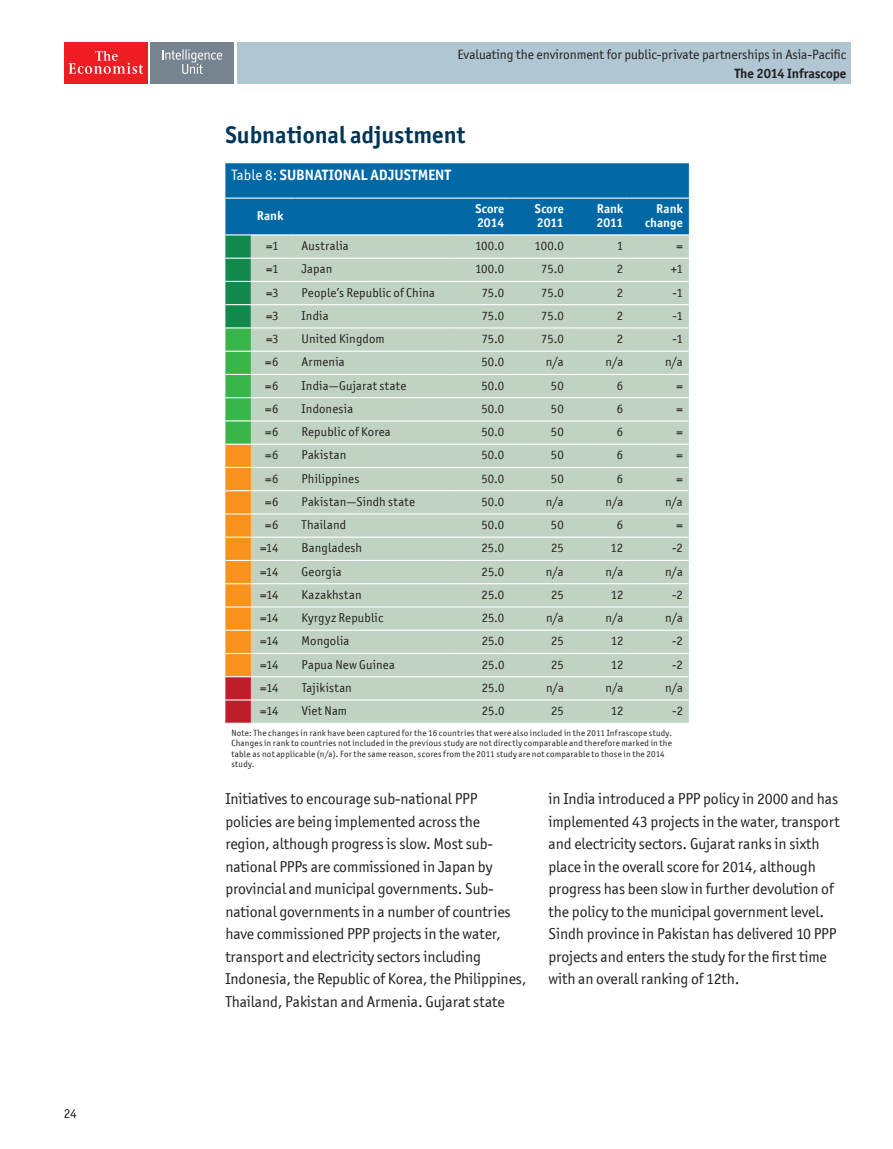
<style>
.page{position:relative;width:893px;height:1149px;background:#fff}
.page>*{position:absolute;margin:0;border:0;box-sizing:border-box;transform-origin:0 0}
.t1{font:700 24px "Officina San ITC";color:#003555}
.t2{font:15.75px/22.5px "Officina San ITC";letter-spacing:-.005em;color:#231f20}
.t3{font:700 15px "Officina San ITC";color:#fff}
.t4{font:13.5px "Officina San ITC";letter-spacing:-.005em;color:#231f20}
.t5{font:700 13.5px "Officina San ITC";letter-spacing:-.005em;color:#231f20}
.t6{font:12.75px "Officina San ITC";letter-spacing:.01em;color:#231f20}
.t7{font:700 12.75px/13.5px "Officina San ITC";letter-spacing:.005em;color:#fff}
.t8{font:9px/10.5px "Officina San ITC";letter-spacing:.025em;color:#231f20}
.s1{font-weight:400}
</style>
<div class="page">
<div style="left:237px;top:43px;width:613px;height:41px;background:#b0c6d2"></div>
<div style="left:64px;top:43px;width:83px;height:41px;background:#ee1d23"></div>
<svg style="left:68px;top:51px;width:75px;height:23px"></svg>
<div style="left:151px;top:43px;width:83px;height:41px;background:#76848f"></div>
<svg style="left:162px;top:49px;width:60px;height:25px"></svg>
<svg style="left:225px;top:162px;width:464px;height:561px;background:#aac5bb"></svg>
<hr style="left:251px;top:722px;width:45px;height:1px;background:#fff">
<hr style="left:296px;top:722px;width:155px;height:1px;background:#fff">
<hr style="left:451px;top:722px;width:59px;height:1px;background:#fff">
<hr style="left:510px;top:722px;width:60px;height:1px;background:#fff">
<hr style="left:570px;top:722px;width:59px;height:1px;background:#fff">
<hr style="left:629px;top:722px;width:60px;height:1px;background:#fff">
<p class="t4" style="left:64px;top:1105px;width:15px">24</p>
<p class="t4" style="left:457px;top:46px;width:390px">Evaluating the environment for public-private partnerships in Asia-Pacific</p>
<p class="t5" style="left:735px;top:65px;width:113px">The 2014 Infrascope</p>
<h1 class="t1" style="left:225px;top:120px;width:242px">Subnational adjustment</h1>
<p class="t3" style="left:231px;top:165px;width:221px"><span class="s1">Table 8:</span> SUBNATIONAL ADJUSTMENT</p>
<p class="t7" style="left:257px;top:209px;width:28px">Rank</p>
<p class="t7" style="left:475px;top:202px;width:30px">Score<br>2014</p>
<p class="t7" style="left:535px;top:202px;width:30px">Score<br>2011</p>
<p class="t7" style="left:596px;top:202px;width:28px">Rank<br>2011</p>
<p class="t7" style="left:645px;top:202px;width:39px;text-align:right">Rank change</p>
<p class="t6" style="left:266px;top:238px;width:14px">=1</p>
<p class="t6" style="left:302px;top:238px;width:49px">Australia</p>
<p class="t6" style="left:475px;top:238px;width:31px">100.0</p>
<p class="t6" style="left:535px;top:238px;width:31px">100.0</p>
<p class="t6" style="left:617px;top:238px;width:8px">1</p>
<p class="t6" style="left:676px;top:238px;width:8px">=</p>
<p class="t6" style="left:266px;top:262px;width:14px">=1</p>
<p class="t6" style="left:302px;top:262px;width:32px">Japan</p>
<p class="t6" style="left:475px;top:262px;width:31px">100.0</p>
<p class="t6" style="left:541px;top:262px;width:24px">75.0</p>
<p class="t6" style="left:617px;top:262px;width:8px">2</p>
<p class="t6" style="left:671px;top:262px;width:14px">+1</p>
<p class="t6" style="left:266px;top:285px;width:14px">=3</p>
<p class="t6" style="left:302px;top:285px;width:135px">People’s Republic of China</p>
<p class="t6" style="left:482px;top:285px;width:24px">75.0</p>
<p class="t6" style="left:541px;top:285px;width:24px">75.0</p>
<p class="t6" style="left:617px;top:285px;width:8px">2</p>
<p class="t6" style="left:673px;top:285px;width:12px">-1</p>
<p class="t6" style="left:266px;top:308px;width:14px">=3</p>
<p class="t6" style="left:302px;top:308px;width:29px">India</p>
<p class="t6" style="left:482px;top:308px;width:24px">75.0</p>
<p class="t6" style="left:541px;top:308px;width:24px">75.0</p>
<p class="t6" style="left:617px;top:308px;width:8px">2</p>
<p class="t6" style="left:673px;top:308px;width:12px">-1</p>
<p class="t6" style="left:266px;top:331px;width:14px">=3</p>
<p class="t6" style="left:302px;top:331px;width:85px">United Kingdom</p>
<p class="t6" style="left:482px;top:331px;width:24px">75.0</p>
<p class="t6" style="left:541px;top:331px;width:24px">75.0</p>
<p class="t6" style="left:617px;top:331px;width:8px">2</p>
<p class="t6" style="left:673px;top:331px;width:12px">-1</p>
<p class="t6" style="left:265px;top:354px;width:15px">=6</p>
<p class="t6" style="left:302px;top:354px;width:45px">Armenia</p>
<p class="t6" style="left:481px;top:354px;width:24px">50.0</p>
<p class="t6" style="left:546px;top:354px;width:19px">n/a</p>
<p class="t6" style="left:605px;top:354px;width:19px">n/a</p>
<p class="t6" style="left:665px;top:354px;width:19px">n/a</p>
<p class="t6" style="left:265px;top:378px;width:15px">=6</p>
<p class="t6" style="left:302px;top:378px;width:106px">India—Gujarat state</p>
<p class="t6" style="left:481px;top:378px;width:24px">50.0</p>
<p class="t6" style="left:551px;top:378px;width:14px">50</p>
<p class="t6" style="left:617px;top:378px;width:8px">6</p>
<p class="t6" style="left:676px;top:378px;width:8px">=</p>
<p class="t6" style="left:265px;top:401px;width:15px">=6</p>
<p class="t6" style="left:302px;top:401px;width:53px">Indonesia</p>
<p class="t6" style="left:481px;top:401px;width:24px">50.0</p>
<p class="t6" style="left:551px;top:401px;width:14px">50</p>
<p class="t6" style="left:617px;top:401px;width:8px">6</p>
<p class="t6" style="left:676px;top:401px;width:8px">=</p>
<p class="t6" style="left:265px;top:424px;width:15px">=6</p>
<p class="t6" style="left:302px;top:424px;width:91px">Republic of Korea</p>
<p class="t6" style="left:481px;top:424px;width:24px">50.0</p>
<p class="t6" style="left:551px;top:424px;width:14px">50</p>
<p class="t6" style="left:617px;top:424px;width:8px">6</p>
<p class="t6" style="left:676px;top:424px;width:8px">=</p>
<p class="t6" style="left:265px;top:447px;width:15px">=6</p>
<p class="t6" style="left:302px;top:447px;width:46px">Pakistan</p>
<p class="t6" style="left:481px;top:447px;width:24px">50.0</p>
<p class="t6" style="left:551px;top:447px;width:14px">50</p>
<p class="t6" style="left:617px;top:447px;width:8px">6</p>
<p class="t6" style="left:676px;top:447px;width:8px">=</p>
<p class="t6" style="left:265px;top:471px;width:15px">=6</p>
<p class="t6" style="left:302px;top:471px;width:59px">Philippines</p>
<p class="t6" style="left:481px;top:471px;width:24px">50.0</p>
<p class="t6" style="left:551px;top:471px;width:14px">50</p>
<p class="t6" style="left:617px;top:471px;width:8px">6</p>
<p class="t6" style="left:676px;top:471px;width:8px">=</p>
<p class="t6" style="left:265px;top:494px;width:15px">=6</p>
<p class="t6" style="left:302px;top:494px;width:115px">Pakistan—Sindh state</p>
<p class="t6" style="left:481px;top:494px;width:24px">50.0</p>
<p class="t6" style="left:546px;top:494px;width:19px">n/a</p>
<p class="t6" style="left:605px;top:494px;width:19px">n/a</p>
<p class="t6" style="left:665px;top:494px;width:19px">n/a</p>
<p class="t6" style="left:265px;top:517px;width:15px">=6</p>
<p class="t6" style="left:302px;top:517px;width:46px">Thailand</p>
<p class="t6" style="left:481px;top:517px;width:24px">50.0</p>
<p class="t6" style="left:551px;top:517px;width:14px">50</p>
<p class="t6" style="left:617px;top:517px;width:8px">6</p>
<p class="t6" style="left:676px;top:517px;width:8px">=</p>
<p class="t6" style="left:260px;top:540px;width:20px">=14</p>
<p class="t6" style="left:302px;top:540px;width:62px">Bangladesh</p>
<p class="t6" style="left:482px;top:540px;width:24px">25.0</p>
<p class="t6" style="left:551px;top:540px;width:14px">25</p>
<p class="t6" style="left:611px;top:540px;width:14px">12</p>
<p class="t6" style="left:672px;top:540px;width:12px">-2</p>
<p class="t6" style="left:260px;top:564px;width:20px">=14</p>
<p class="t6" style="left:302px;top:564px;width:42px">Georgia</p>
<p class="t6" style="left:482px;top:564px;width:24px">25.0</p>
<p class="t6" style="left:546px;top:564px;width:19px">n/a</p>
<p class="t6" style="left:605px;top:564px;width:19px">n/a</p>
<p class="t6" style="left:665px;top:564px;width:19px">n/a</p>
<p class="t6" style="left:260px;top:587px;width:20px">=14</p>
<p class="t6" style="left:302px;top:587px;width:62px">Kazakhstan</p>
<p class="t6" style="left:482px;top:587px;width:24px">25.0</p>
<p class="t6" style="left:551px;top:587px;width:14px">25</p>
<p class="t6" style="left:611px;top:587px;width:14px">12</p>
<p class="t6" style="left:672px;top:587px;width:12px">-2</p>
<p class="t6" style="left:260px;top:610px;width:20px">=14</p>
<p class="t6" style="left:302px;top:610px;width:83px">Kyrgyz Republic</p>
<p class="t6" style="left:482px;top:610px;width:24px">25.0</p>
<p class="t6" style="left:546px;top:610px;width:19px">n/a</p>
<p class="t6" style="left:605px;top:610px;width:19px">n/a</p>
<p class="t6" style="left:665px;top:610px;width:19px">n/a</p>
<p class="t6" style="left:260px;top:633px;width:20px">=14</p>
<p class="t6" style="left:302px;top:633px;width:49px">Mongolia</p>
<p class="t6" style="left:482px;top:633px;width:24px">25.0</p>
<p class="t6" style="left:551px;top:633px;width:14px">25</p>
<p class="t6" style="left:611px;top:633px;width:14px">12</p>
<p class="t6" style="left:672px;top:633px;width:12px">-2</p>
<p class="t6" style="left:260px;top:656px;width:20px">=14</p>
<p class="t6" style="left:302px;top:656px;width:95px">Papua New Guinea</p>
<p class="t6" style="left:482px;top:656px;width:24px">25.0</p>
<p class="t6" style="left:551px;top:656px;width:14px">25</p>
<p class="t6" style="left:611px;top:656px;width:14px">12</p>
<p class="t6" style="left:672px;top:656px;width:12px">-2</p>
<p class="t6" style="left:260px;top:680px;width:20px">=14</p>
<p class="t6" style="left:302px;top:680px;width:52px">Tajikistan</p>
<p class="t6" style="left:482px;top:680px;width:24px">25.0</p>
<p class="t6" style="left:546px;top:680px;width:19px">n/a</p>
<p class="t6" style="left:606px;top:680px;width:19px">n/a</p>
<p class="t6" style="left:665px;top:680px;width:19px">n/a</p>
<p class="t6" style="left:260px;top:703px;width:20px">=14</p>
<p class="t6" style="left:302px;top:703px;width:47px">Viet Nam</p>
<p class="t6" style="left:482px;top:703px;width:24px">25.0</p>
<p class="t6" style="left:551px;top:703px;width:14px">25</p>
<p class="t6" style="left:611px;top:703px;width:14px">12</p>
<p class="t6" style="left:672px;top:703px;width:12px">-2</p>
<p class="t8" style="left:231px;top:727px;width:442px">Note: The changes in rank have been captured for the 16 countries that were also included in the 2011 Infrascope study.<br>Changes in rank to countries not included in the previous study are not directly comparable and therefore marked in the table as not applicable (n/a). For the same reason, scores from the 2011 study are not comparable to those in the 2014 study.</p>
<p class="t2" style="left:225px;top:787px;width:303px">Initiatives to encourage sub-national PPP policies are being implemented across the region, although progress is slow. Most sub&shy;national PPPs are commissioned in Japan by provincial and municipal governments. Sub&shy;national governments in a number of countries have commissioned PPP projects in the water, transport and electricity sectors including Indonesia, the Republic of Korea, the Philippines, Thailand, Pakistan and Armenia. Gujarat state</p>
<p class="t2" style="left:548px;top:787px;width:293px">in India introduced a PPP policy in 2000 and has implemented 43 projects in the water, transport and electricity sectors. Gujarat ranks in sixth place in the overall score for 2014, although progress has been slow in further devolution of the policy to the municipal government level.<br>Sindh province in Pakistan has delivered 10 PPP projects and enters the study for the first time with an overall ranking of 12th.</p>
</div>
